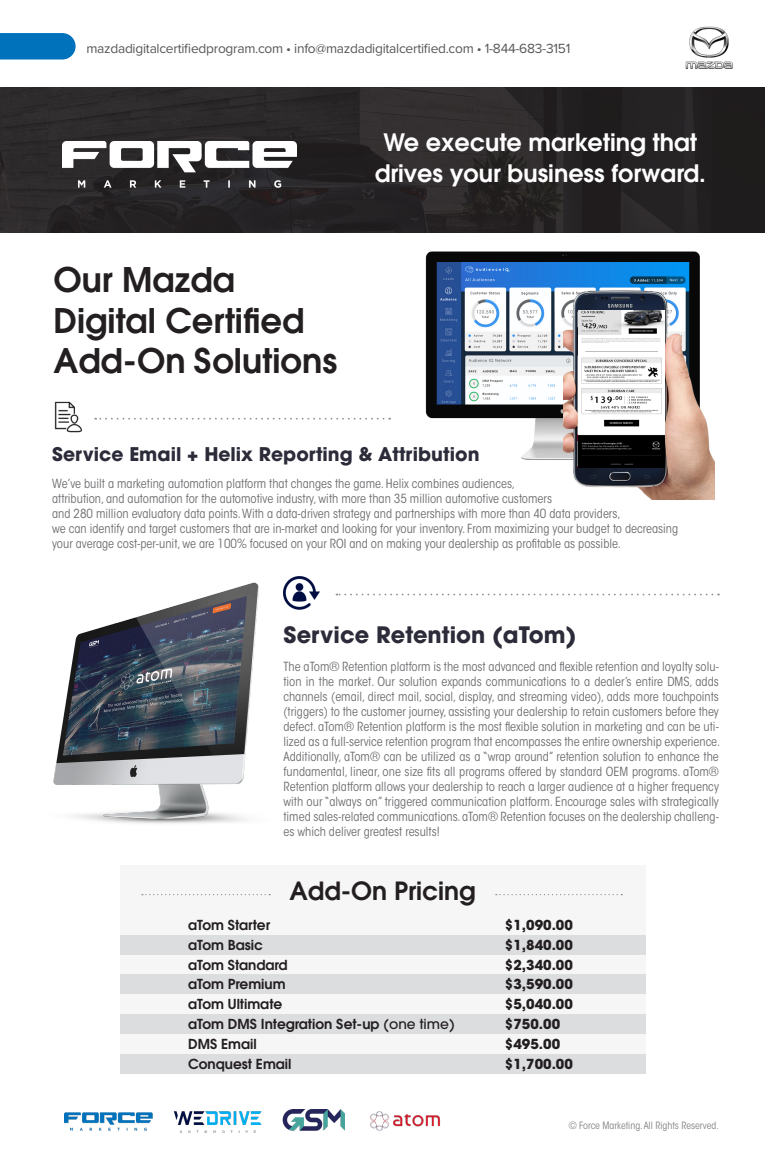
<style>
.page{position:relative;width:765px;height:1170px;background:#fff}
.page>*{position:absolute;margin:0;border:0;box-sizing:border-box;transform-origin:0 0}
.t1{font:600 33.75px/40.5px "ITC Avant Garde Std";color:#231f20}
.t2{font:600 25px "ITC Avant Garde Std";color:#231f20}
.t3{font:600 23.88px/30.6px "ITC Avant Garde Std";color:#fff;text-align:center}
.t4{font:700 22.5px "ITC Avant Garde Std";color:#2b2b39}
.t5{font:700 18.75px "ITC Avant Garde Std";color:#2b2b39}
.t6{font:600 13.75px "ITC Avant Garde Std";color:#231f20}
.t7{font:13.75px "Proxima Nova";letter-spacing:-.02em;color:#57585a}
.t8{font:700 13.75px "ITC Avant Garde Std";color:#231f20}
.t9{font:condensed 12.5px/15px "ITC Avant Garde Std";color:#6c6d70;text-align:justify}
.t10{font:condensed 10px "ITC Avant Garde Std";color:#808285}
.s1{font-weight:500}
</style>
<div class="page">
<svg style="left:0;top:33px;width:76px;height:27px;background:#0f79bf"></svg>
<img style="left:685px;top:26px;width:48px;height:43px">
<img style="left:65px;top:1110px;width:280px;height:23px">
<div style="left:120px;top:865px;width:525px;height:209px;background:#f5f5f6"></div>
<div style="left:120px;top:935px;width:525px;height:19px;background:#dcdddf"></div>
<div style="left:120px;top:974px;width:525px;height:20px;background:#dcdddf"></div>
<div style="left:120px;top:1014px;width:525px;height:20px;background:#dcdddf"></div>
<div style="left:120px;top:1055px;width:525px;height:19px;background:#dcdddf"></div>
<svg style="left:496px;top:894px;width:126px;height:1px"></svg>
<svg style="left:142px;top:894px;width:128px;height:1px"></svg>
<img style="left:53px;top:583px;width:206px;height:241px">
<img style="left:283px;top:577px;width:37px;height:32px">
<svg style="left:337px;top:594px;width:375px;height:1px"></svg>
<img style="left:425px;top:251px;width:275px;height:209px">
<img style="left:563px;top:280px;width:152px;height:220px">
<img style="left:578px;top:310px;width:87px;height:158px">
<svg style="left:95px;top:418px;width:295px;height:2px"></svg>
<img style="left:54px;top:401px;width:29px;height:32px">
<img style="left:370px;top:1111px;width:70px;height:20px">
<div style="left:0;top:87px;width:765px;height:146px;background:#231f20"></div>
<img style="left:63px;top:141px;width:234px;height:47px">
<p class="t7" style="left:86px;top:38px;width:485px">mazdadigitalcertifiedprogram.com • info@mazdadigitalcertified.com • 1-844-683-3151</p>
<p class="t1" style="left:53px;top:259px;width:285px">Our Mazda<br>Digital Certified<br>Add-On Solutions</p>
<p class="t3" style="left:375px;top:126px;width:333px">We execute marketing that drives your business forward.</p>
<p class="t5" style="left:52px;top:441px;width:429px">Service Email + Helix Reporting &amp; Attribution</p>
<p class="t9" style="left:52px;top:476px;width:464px">We’ve built a marketing automation platform that changes the game. Helix combines audiences,</p>
<p class="t9" style="left:52px;top:491px;width:502px">attribution, and automation for the automotive industry, with more than 35 million automotive customers</p>
<p class="t9" style="left:52px;top:506px;width:570px">and 280 million evaluatory data points. With a data-driven strategy and partnerships with more than 40 data providers,</p>
<p class="t9" style="left:52px;top:521px;width:628px">we can identify and target customers that are in-market and looking for your inventory. From maximizing your budget to decreasing</p>
<p class="t9" style="left:52px;top:536px;width:570px">your average cost-per-unit, we are 100% focused on your ROI and on making your dealership as profitable as possible.</p>
<p class="t4" style="left:284px;top:620px;width:294px">Service Retention (aTom)</p>
<p class="t9" style="left:284px;top:659px;width:438px">The aTom® Retention platform is the most advanced and flexible retention and loyalty solu&shy;tion in the market. Our solution expands communications to a dealer’s entire DMS, adds channels (email, direct mail, social, display, and streaming video), adds more touchpoints (triggers) to the customer journey, assisting your dealership to retain customers before they defect. aTom® Retention platform is the most flexible solution in marketing and can be uti&shy;lized as a full-service retention program that encompasses the entire ownership experience.<br>Additionally, aTom® can be utilized as a “wrap around” retention solution to enhance the fundamental, linear, one size fits all programs offered by standard OEM programs. aTom® Retention platform allows your dealership to reach a larger audience at a higher frequency with our “always on” triggered communication platform. Encourage sales with strategically timed sales-related communications. aTom® Retention focuses on the dealership challeng&shy;es which deliver greatest results!</p>
<p class="t2" style="left:289px;top:875px;width:188px">Add-On Pricing</p>
<p class="t6" style="left:188px;top:916px;width:84px">aTom Starter</p>
<p class="t6" style="left:188px;top:936px;width:76px">aTom Basic</p>
<p class="t6" style="left:188px;top:955px;width:101px">aTom Standard</p>
<p class="t6" style="left:188px;top:975px;width:99px">aTom Premium</p>
<p class="t6" style="left:188px;top:995px;width:96px">aTom Ultimate</p>
<p class="t6" style="left:188px;top:1015px;width:268px">aTom DMS Integration Set-up <span class="s1">(one time)</span></p>
<p class="t6" style="left:188px;top:1035px;width:70px">DMS Email</p>
<p class="t6" style="left:188px;top:1055px;width:105px">Conquest Email</p>
<p class="t8" style="left:505px;top:915px;width:70px">$1,090.00</p>
<p class="t8" style="left:505px;top:935px;width:70px">$1,840.00</p>
<p class="t8" style="left:505px;top:955px;width:70px">$2,340.00</p>
<p class="t8" style="left:505px;top:975px;width:70px">$3,590.00</p>
<p class="t8" style="left:505px;top:995px;width:70px">$5,040.00</p>
<p class="t8" style="left:505px;top:1015px;width:57px">$750.00</p>
<p class="t8" style="left:505px;top:1035px;width:57px">$495.00</p>
<p class="t8" style="left:505px;top:1055px;width:70px">$1,700.00</p>
<p class="t10" style="left:569px;top:1119px;width:152px">© Force Marketing. All Rights Reserved.</p>
</div>
